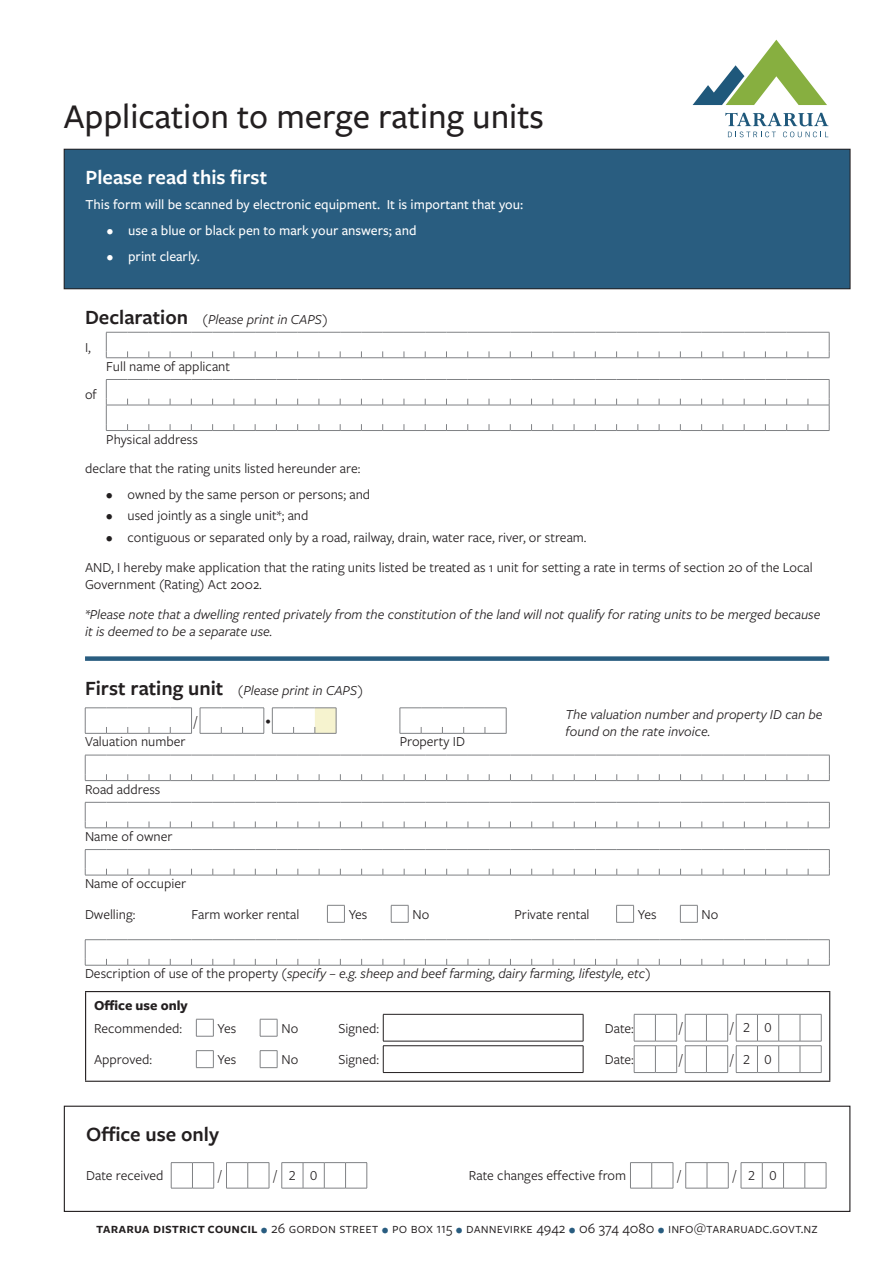
<style>
.page{position:relative;width:893px;height:1263px;background:#fff}
.page>*{position:absolute;margin:0;border:0;box-sizing:border-box;transform-origin:0 0}
.Form_Heading{font:500 36px "Freight Sans Pro";color:#231f20}
.Section_heading{font:600 21px "Freight Sans Pro";color:#fff}
.Section_heading-2{font:600 21px "Freight Sans Pro";color:#231f20}
.t1{font:15px "Freight Sans Pro";color:#231f20}
.Body_text{font:14.25px/17.1px "Freight Sans Pro";color:#231f20}
.Field_label{font:italic 14.25px/17.1px "Freight Sans Pro";color:#231f20}
.Body_text-2{font:italic 14.25px/17.1px "Freight Sans Pro";color:#231f20}
.Green_box_body_text{font:500 14.25px "Freight Sans Pro";color:#fff}
.Field_label-2{font:14.25px "Freight Sans Pro";color:#231f20}
.Section_heading_with{font:italic 14.25px "Freight Sans Pro";color:#231f20}
.Section_heading-3{font:italic 14.25px "Freight Sans Pro";color:#231f20}
.Body_text-3{font:700 14.25px "Freight Sans Pro";color:#231f20}
.Body_text-4{font:10.5px "Freight Sans Pro";color:#231f20}
.s1{font-weight:600;font-style:normal;font-size:21px}
.s2{font-style:normal}
.s3{font-weight:600}
.s4{color:#295d80}
</style>
<div class="page">
<div style="left:64px;top:149px;width:786px;height:140px;background:#295d80"></div>
<div style="left:64px;top:149px;width:786px;height:140px;border:1px solid #231f20"></div>
<div style="left:85px;top:656px;width:744px;height:5px;background:#295d80"></div>
<svg style="left:105px;top:332px;width:725px;height:26px"></svg>
<svg style="left:105px;top:379px;width:725px;height:52px"></svg>
<svg style="left:85px;top:707px;width:422px;height:27px"></svg>
<svg style="left:85px;top:755px;width:745px;height:26px"></svg>
<svg style="left:85px;top:802px;width:745px;height:26px"></svg>
<svg style="left:85px;top:849px;width:745px;height:27px"></svg>
<svg style="left:327px;top:905px;width:371px;height:18px"></svg>
<svg style="left:85px;top:939px;width:745px;height:27px"></svg>
<hr style="left:85px;top:991px;width:745px;height:1px;background:#231f20">
<hr style="left:85px;top:992px;width:1px;height:89px;background:#231f20">
<hr style="left:829px;top:992px;width:1px;height:89px;background:#231f20">
<hr style="left:85px;top:1081px;width:745px;height:1px;background:#231f20">
<svg style="left:195px;top:1014px;width:627px;height:59px"></svg>
<svg style="left:171px;top:1162px;width:656px;height:27px"></svg>
<div style="left:64px;top:1106px;width:786px;height:106px;border:1px solid #231f20"></div>
<svg style="left:693px;top:40px;width:134px;height:65px"></svg>
<svg style="left:728px;top:132px;width:48px;height:5px"></svg>
<svg style="left:783px;top:132px;width:45px;height:5px"></svg>
<svg style="left:725px;top:113px;width:104px;height:13px"></svg>
<p class="Form_Heading" style="left:64px;top:92px;width:482px">Application to merge rating units</p>
<p class="Section_heading" style="left:86px;top:163px;width:183px">Please read this first</p>
<p class="Green_box_body_text" style="left:86px;top:195px;width:439px">This form will be scanned by electronic equipment. It is important that you:</p>
<p class="Green_box_body_text" style="left:107px;top:221px;width:311px">• use a blue or black pen to mark your answers; and</p>
<p class="Green_box_body_text" style="left:107px;top:246px;width:95px">• print clearly.</p>
<p class="Section_heading-3" style="left:85px;top:309px;width:244px"><span class="s1">Declaration</span> (Please print in CAPS)</p>
<p class="Body_text" style="left:85px;top:338px;width:7px">I,</p>
<p class="Field_label-2" style="left:106px;top:357px;width:125px">Full name of applicant</p>
<p class="Body_text" style="left:85px;top:385px;width:13px">of</p>
<p class="Field_label-2" style="left:106px;top:429px;width:93px">Physical address</p>
<p class="Body_text" style="left:85px;top:460px;width:277px">declare that the rating units listed hereunder are:</p>
<p class="Body_text" style="left:106px;top:485px;width:265px">• owned by the same person or persons; and</p>
<p class="Body_text" style="left:106px;top:507px;width:204px">• used jointly as a single unit*; and</p>
<p class="Body_text" style="left:106px;top:528px;width:482px">• contiguous or separated only by a road, railway, drain, water race, river, or stream.</p>
<p class="Body_text" style="left:85px;top:558px;width:729px">AND, I hereby make application that the rating units listed be treated as 1 unit for setting a rate in terms of section 20 of the Local<br>Government (Rating) Act 2002.</p>
<p class="Body_text-2" style="left:85px;top:605px;width:737px">*Please note that a dwelling rented privately from the constitution of the land will not qualify for rating units to be merged because it is deemed to be a separate use.</p>
<p class="Section_heading_with" style="left:85px;top:681px;width:280px"><span class="s1">First rating unit</span> (Please print in CAPS)</p>
<p class="Body_text" style="left:194px;top:713px;width:4px">/</p>
<p class="Body_text-4" style="left:266px;top:713px;width:6px">•</p>
<p class="Field_label-2" style="left:85px;top:732px;width:102px">Valuation number</p>
<p class="Field_label-2" style="left:400px;top:732px;width:67px">Property ID</p>
<p class="Field_label-2" style="left:85px;top:779px;width:77px">Road address</p>
<p class="Field_label-2" style="left:85px;top:827px;width:89px">Name of owner</p>
<p class="Field_label-2" style="left:85px;top:874px;width:103px">Name of occupier</p>
<p class="Body_text" style="left:85px;top:905px;width:52px">Dwelling:</p>
<p class="Body_text" style="left:191px;top:905px;width:110px">Farm worker rental</p>
<p class="Body_text" style="left:349px;top:905px;width:20px">Yes</p>
<p class="Body_text" style="left:412px;top:905px;width:18px">No</p>
<p class="Body_text" style="left:514px;top:905px;width:77px">Private rental</p>
<p class="Body_text" style="left:638px;top:905px;width:20px">Yes</p>
<p class="Body_text" style="left:702px;top:905px;width:18px">No</p>
<p class="Field_label" style="left:566px;top:705px;width:258px">The valuation number and property ID can be found on the rate invoice.</p>
<p class="Field_label" style="left:85px;top:964px;width:567px"><span class="s2">Description of use of the property</span> (specify – e.g. sheep and beef farming, dairy farming, lifestyle, etc)</p>
<p class="Body_text-3" style="left:94px;top:995px;width:95px">Office use only</p>
<p class="Body_text" style="left:94px;top:1019px;width:90px">Recommended:</p>
<p class="Body_text" style="left:218px;top:1019px;width:20px">Yes</p>
<p class="Body_text" style="left:281px;top:1019px;width:18px">No</p>
<p class="Body_text" style="left:338px;top:1019px;width:42px">Signed:</p>
<p class="Body_text" style="left:605px;top:1019px;width:31px">Date:</p>
<p class="Body_text" style="left:679px;top:1018px;width:4px">/</p>
<p class="Body_text" style="left:730px;top:1018px;width:4px">/</p>
<p class="Body_text" style="left:743px;top:1018px;width:9px">2</p>
<p class="Body_text" style="left:765px;top:1018px;width:9px">0</p>
<p class="Body_text" style="left:94px;top:1050px;width:59px">Approved:</p>
<p class="Body_text" style="left:218px;top:1050px;width:20px">Yes</p>
<p class="Body_text" style="left:281px;top:1050px;width:18px">No</p>
<p class="Body_text" style="left:338px;top:1050px;width:42px">Signed:</p>
<p class="Body_text" style="left:605px;top:1050px;width:31px">Date:</p>
<p class="Body_text" style="left:679px;top:1050px;width:4px">/</p>
<p class="Body_text" style="left:730px;top:1050px;width:4px">/</p>
<p class="Body_text" style="left:743px;top:1050px;width:9px">2</p>
<p class="Body_text" style="left:765px;top:1050px;width:9px">0</p>
<p class="Section_heading-2" style="left:86px;top:1120px;width:134px">Office use only</p>
<p class="Body_text" style="left:86px;top:1166px;width:79px">Date received</p>
<p class="Body_text" style="left:219px;top:1166px;width:4px">/</p>
<p class="Body_text" style="left:274px;top:1166px;width:4px">/</p>
<p class="Body_text" style="left:289px;top:1166px;width:9px">2</p>
<p class="Body_text" style="left:310px;top:1166px;width:9px">0</p>
<p class="Body_text" style="left:469px;top:1166px;width:159px">Rate changes effective from</p>
<p class="Body_text" style="left:678px;top:1166px;width:4px">/</p>
<p class="Body_text" style="left:733px;top:1166px;width:4px">/</p>
<p class="Body_text" style="left:748px;top:1166px;width:9px">2</p>
<p class="Body_text" style="left:769px;top:1166px;width:9px">0</p>
<p class="t1" style="left:96px;top:1218px;width:723px"><span class="s3">tararua district council</span> <span class="s4">•</span> 26 gordon street <span class="s4">•</span> po box 115 <span class="s4">•</span> dannevirke 4942 <span class="s4">•</span> 06 374 4080 <span class="s4">•</span> info@tararuadc.govt.nz</p>
</div>
